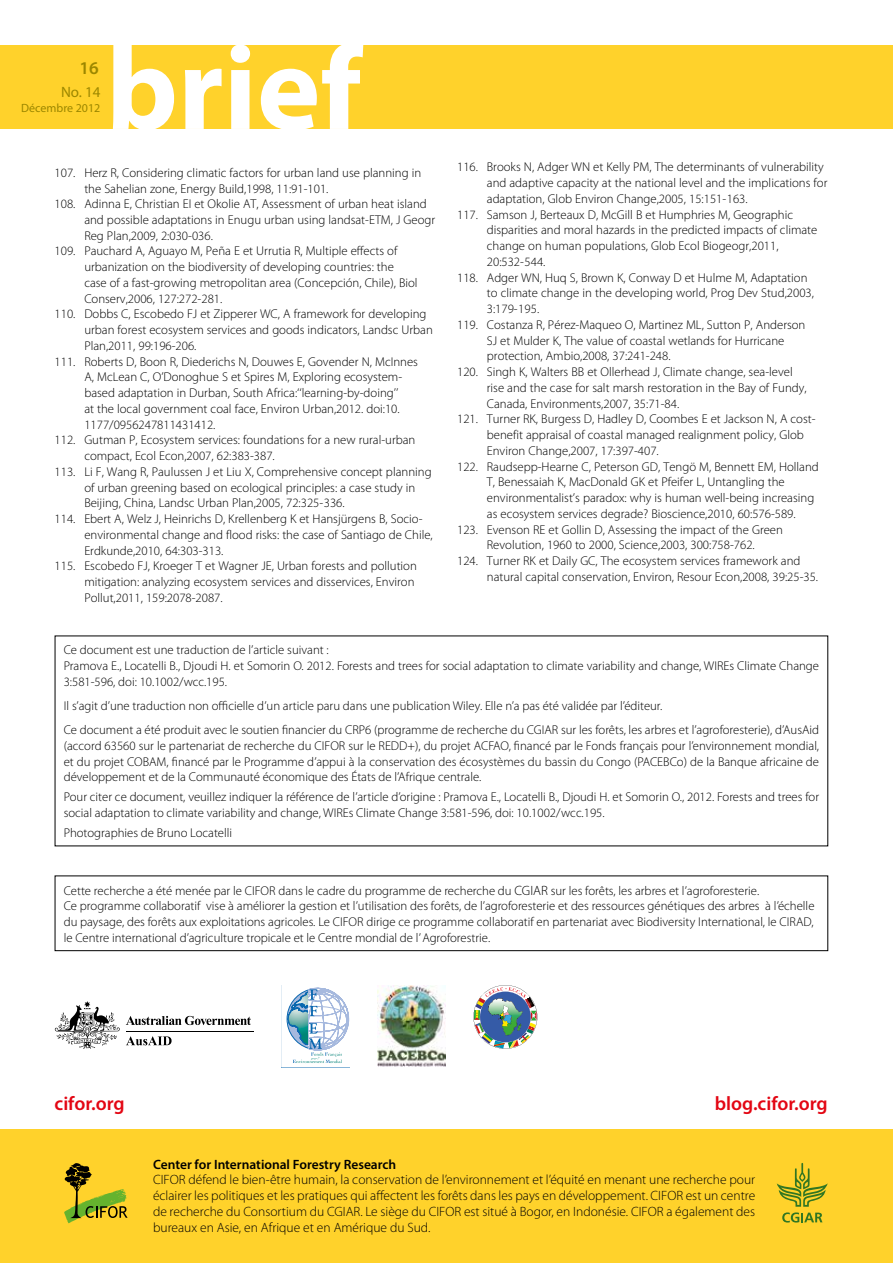
<style>
.page{position:relative;width:893px;height:1263px;background:#fff}
.page>*{position:absolute;margin:0;border:0;box-sizing:border-box;transform-origin:0 0}
.t1{font:600 19.5px "Myriad Pro";color:#e30613}
.t2{font:600 18px "Myriad Pro";color:#9c8700}
.t3{font:15px "Myriad Pro";color:#9c8700}
.t4{font:300 13.5px/15.8px "Myriad Pro";color:#000;text-align:justify}
.t5{font:600 13.5px "Myriad Pro";color:#000}
.t6{font:300 12.75px/15.8px "Myriad Pro";color:#000}
.t7{font:12px "Myriad Pro";color:#9c8700}
.s1{font-size:13.5px}
</style>
<div class="page">
<div style="left:0;top:45px;width:893px;height:84px;background:#ffd22b"></div>
<svg style="left:113px;top:45px;width:250px;height:84px"></svg>
<div style="left:0;top:1129px;width:893px;height:134px;background:#ffd22b"></div>
<svg style="left:64px;top:1163px;width:64px;height:60px"></svg>
<svg style="left:777px;top:1163px;width:51px;height:59px"></svg>
<div style="left:55px;top:876px;width:773px;height:75px;border:1px solid #000"></div>
<svg style="left:126px;top:1016px;width:125px;height:9px"></svg>
<hr style="left:126px;top:1031px;width:128px;height:1px;background:#000">
<svg style="left:55px;top:1001px;width:65px;height:48px"></svg>
<svg style="left:126px;top:1036px;width:46px;height:9px"></svg>
<svg style="left:281px;top:985px;width:68px;height:82px"></svg>
<img style="left:377px;top:985px;width:69px;height:81px">
<img style="left:473px;top:985px;width:64px;height:64px">
<h2 class="t2" style="left:79px;top:57px;width:21px">16</h2>
<p class="t3" style="left:61px;top:83px;width:41px">No. 14</p>
<p class="t7" style="left:21px;top:101px;width:81px">Décembre 2012</p>
<p class="t6" style="left:55px;top:164px;width:368px">107. Herz R, Considering climatic factors for urban land use planning in</p>
<p class="t6" style="left:84px;top:180px;width:246px">the Sahelian zone, Energy Build,1998, 11:91-101.</p>
<p class="t6" style="left:55px;top:196px;width:374px">108. Adinna E, Christian EI et Okolie AT, Assessment of urban heat island</p>
<p class="t6" style="left:84px;top:212px;width:352px">and possible adaptations in Enugu urban using landsat-ETM, J Geogr</p>
<p class="t6" style="left:84px;top:227px;width:130px">Reg Plan,2009, 2:030-036.</p>
<p class="t6" style="left:55px;top:243px;width:344px">109. Pauchard A, Aguayo M, Peña E et Urrutia R, Multiple effects of</p>
<p class="t6" style="left:84px;top:259px;width:311px">urbanization on the biodiversity of developing countries: the</p>
<p class="t6" style="left:84px;top:275px;width:335px">case of a fast-growing metropolitan area (Concepción, Chile), Biol</p>
<p class="t6" style="left:84px;top:290px;width:139px">Conserv,2006, 127:272-281.</p>
<p class="t6" style="left:55px;top:306px;width:373px">110. Dobbs C, Escobedo FJ et Zipperer WC, A framework for developing</p>
<p class="t6" style="left:84px;top:322px;width:350px">urban forest ecosystem services and goods indicators, Landsc Urban</p>
<p class="t6" style="left:84px;top:338px;width:114px">Plan,2011, 99:196-206.</p>
<p class="t6" style="left:55px;top:353px;width:365px">111. Roberts D, Boon R, Diederichs N, Douwes E, Govender N, McInnes</p>
<p class="t6" style="left:84px;top:369px;width:319px">A, McLean C, O’Donoghue S et Spires M, Exploring ecosystem-</p>
<p class="t6" style="left:84px;top:385px;width:315px">based adaptation in Durban, South Africa:‘‘learning-by-doing’’</p>
<p class="t6" style="left:84px;top:401px;width:317px">at the local government coal face, Environ Urban,2012. doi:10.</p>
<p class="t6" style="left:84px;top:416px;width:133px">1177/0956247811431412.</p>
<p class="t6" style="left:55px;top:432px;width:362px">112. Gutman P, Ecosystem services: foundations for a new rural-urban</p>
<p class="t6" style="left:84px;top:448px;width:192px">compact, Ecol Econ,2007, 62:383-387.</p>
<p class="t6" style="left:55px;top:464px;width:379px">113. Li F, Wang R, Paulussen J et Liu X, Comprehensive concept planning</p>
<p class="t6" style="left:84px;top:479px;width:332px">of urban greening based on ecological principles: a case study in</p>
<p class="t6" style="left:84px;top:495px;width:262px">Beijing, China, Landsc Urban Plan,2005, 72:325-336.</p>
<p class="t6" style="left:55px;top:511px;width:369px">114. Ebert A, Welz J, Heinrichs D, Krellenberg K et Hansjürgens B, Socio-</p>
<p class="t6" style="left:84px;top:527px;width:350px">environmental change and flood risks: the case of Santiago de Chile,</p>
<p class="t6" style="left:84px;top:542px;width:141px">Erdkunde,2010, 64:303-313.</p>
<p class="t6" style="left:55px;top:558px;width:364px">115. Escobedo FJ, Kroeger T et Wagner JE, Urban forests and pollution</p>
<p class="t6" style="left:84px;top:574px;width:332px">mitigation: analyzing ecosystem services and disservices, Environ</p>
<p class="t6" style="left:84px;top:590px;width:140px">Pollut,2011, 159:2078-2087.</p>
<p class="t6" style="left:457px;top:159px;width:368px">116. Brooks N, Adger WN et Kelly PM, The determinants of vulnerability</p>
<p class="t6" style="left:487px;top:175px;width:342px">and adaptive capacity at the national level and the implications for</p>
<p class="t6" style="left:487px;top:191px;width:262px">adaptation, Glob Environ Change,2005, 15:151-163.</p>
<p class="t6" style="left:457px;top:206px;width:338px">117. Samson J, Berteaux D, McGill B et Humphries M, Geographic</p>
<p class="t6" style="left:487px;top:222px;width:332px">disparities and moral hazards in the predicted impacts of climate</p>
<p class="t6" style="left:487px;top:238px;width:293px">change on human populations, Glob Ecol Biogeogr,2011,</p>
<p class="t6" style="left:487px;top:254px;width:60px">20:532-544.</p>
<p class="t6" style="left:457px;top:269px;width:352px">118. Adger WN, Huq S, Brown K, Conway D et Hulme M, Adaptation</p>
<p class="t6" style="left:487px;top:285px;width:329px">to climate change in the developing world, Prog Dev Stud,2003,</p>
<p class="t6" style="left:487px;top:301px;width:54px">3:179-195.</p>
<p class="t6" style="left:457px;top:317px;width:350px">119. Costanza R, Pérez-Maqueo O, Martinez ML, Sutton P, Anderson</p>
<p class="t6" style="left:487px;top:332px;width:299px">SJ et Mulder K, The value of coastal wetlands for Hurricane</p>
<p class="t6" style="left:487px;top:348px;width:185px">protection, Ambio,2008, 37:241-248.</p>
<p class="t6" style="left:457px;top:364px;width:337px">120. Singh K, Walters BB et Ollerhead J, Climate change, sea-level</p>
<p class="t6" style="left:487px;top:380px;width:321px">rise and the case for salt marsh restoration in the Bay of Fundy,</p>
<p class="t6" style="left:487px;top:395px;width:194px">Canada, Environments,2007, 35:71-84.</p>
<p class="t6" style="left:457px;top:411px;width:360px">121. Turner RK, Burgess D, Hadley D, Coombes E et Jackson N, A cost-</p>
<p class="t6" style="left:487px;top:427px;width:318px">benefit appraisal of coastal managed realignment policy, Glob</p>
<p class="t6" style="left:487px;top:443px;width:173px">Environ Change,2007, 17:397-407.</p>
<p class="t6" style="left:457px;top:458px;width:363px">122. Raudsepp-Hearne C, Peterson GD, Tengö M, Bennett EM, Holland</p>
<p class="t6" style="left:487px;top:474px;width:299px">T, Benessaiah K, MacDonald GK et Pfeifer L, Untangling the</p>
<p class="t6" style="left:487px;top:490px;width:329px">environmentalist’s paradox: why is human well-being increasing</p>
<p class="t6" style="left:487px;top:506px;width:310px">as ecosystem services degrade? Bioscience,2010, 60:576-589.</p>
<p class="t6" style="left:457px;top:521px;width:327px">123. Evenson RE et Gollin D, Assessing the impact of the Green</p>
<p class="t6" style="left:487px;top:537px;width:269px">Revolution, 1960 to 2000, Science,2003, 300:758-762.</p>
<p class="t6" style="left:457px;top:553px;width:345px">124. Turner RK et Daily GC, The ecosystem services framework and</p>
<p class="t6" style="left:487px;top:569px;width:333px">natural capital conservation, Environ, Resour Econ,2008, 39:25-35.</p>
<p class="t6" style="left:64px;top:642px;width:757px">Ce document est une traduction de l’article suivant :<br>Pramova E., Locatelli B., Djoudi H. et Somorin O. 2012. Forests and trees for social adaptation to climate variability and change, WIREs Climate Change<br>3:581-596, doi: 10.1002/wcc.195.</p>
<p class="t6" style="left:64px;top:693px;width:757px;line-height:24.3px">Il s’agit d’une traduction non officielle d’un article paru dans une publication Wiley. Elle n’a pas été validée par l’éditeur.<br>Ce document a été produit avec le soutien financier du CRP6 (programme de recherche du CGIAR sur les forêts, les arbres et l’agroforesterie), d’AusAid</p>
<p class="t6" style="left:64px;top:738px;width:757px;text-align:justify">(accord 63560 sur le partenariat de recherche du CIFOR sur le REDD+), du projet ACFAO, financé par le Fonds français pour l’environnement mondial, et du projet COBAM, financé par le Programme d’appui à la conservation des écosystèmes du bassin du Congo (PACEBCo) de la Banque africaine de développement et de la Communauté économique des États de l’Afrique centrale.</p>
<p class="t6" style="left:64px;top:789px;width:757px">Pour citer ce document, veuillez indiquer la référence de l’article d’origine : Pramova E., Locatelli B., Djoudi H. et Somorin O., 2012. Forests and trees for social adaptation to climate variability and change, WIREs Climate Change 3:581-596, doi: 10.1002/wcc.195.</p>
<p class="t6" style="left:64px;top:825px;width:170px">Photographies de Bruno Locatelli</p>
<p class="t6" style="left:64px;top:882px;width:752px">Cette recherche a été menée par le CIFOR dans le cadre du programme de recherche du <span class="s1">CGIAR</span> sur les forêts, les arbres et l’agroforesterie.<br>Ce programme collaboratif vise à améliorer la gestion et l’utilisation des forêts, de l’agroforesterie et des ressources génétiques des arbres à l’échelle du paysage, des forêts aux exploitations agricoles. Le CIFOR dirige ce programme collaboratif en partenariat avec Biodiversity International, le CIRAD, le Centre international d’agriculture tropicale et le Centre mondial de l’ Agroforestrie.</p>
<h1 class="t1" style="left:55px;top:1091px;width:72px">cifor.org</h1>
<h1 class="t1" style="left:715px;top:1091px;width:114px">blog.cifor.org</h1>
<p class="t5" style="left:153px;top:1155px;width:245px">Center for International Forestry Research</p>
<p class="t4" style="left:153px;top:1172px;width:604px">CIFOR défend le bien-être humain, la conservation de l’environnement et l’équité en menant une recherche pour éclairer les politiques et les pratiques qui affectent les forêts dans les pays en développement. CIFOR est un centre de recherche du Consortium du CGIAR. Le siège du CIFOR est situé à Bogor, en Indonésie. CIFOR a également des bureaux en Asie, en Afrique et en Amérique du Sud.</p>
</div>
